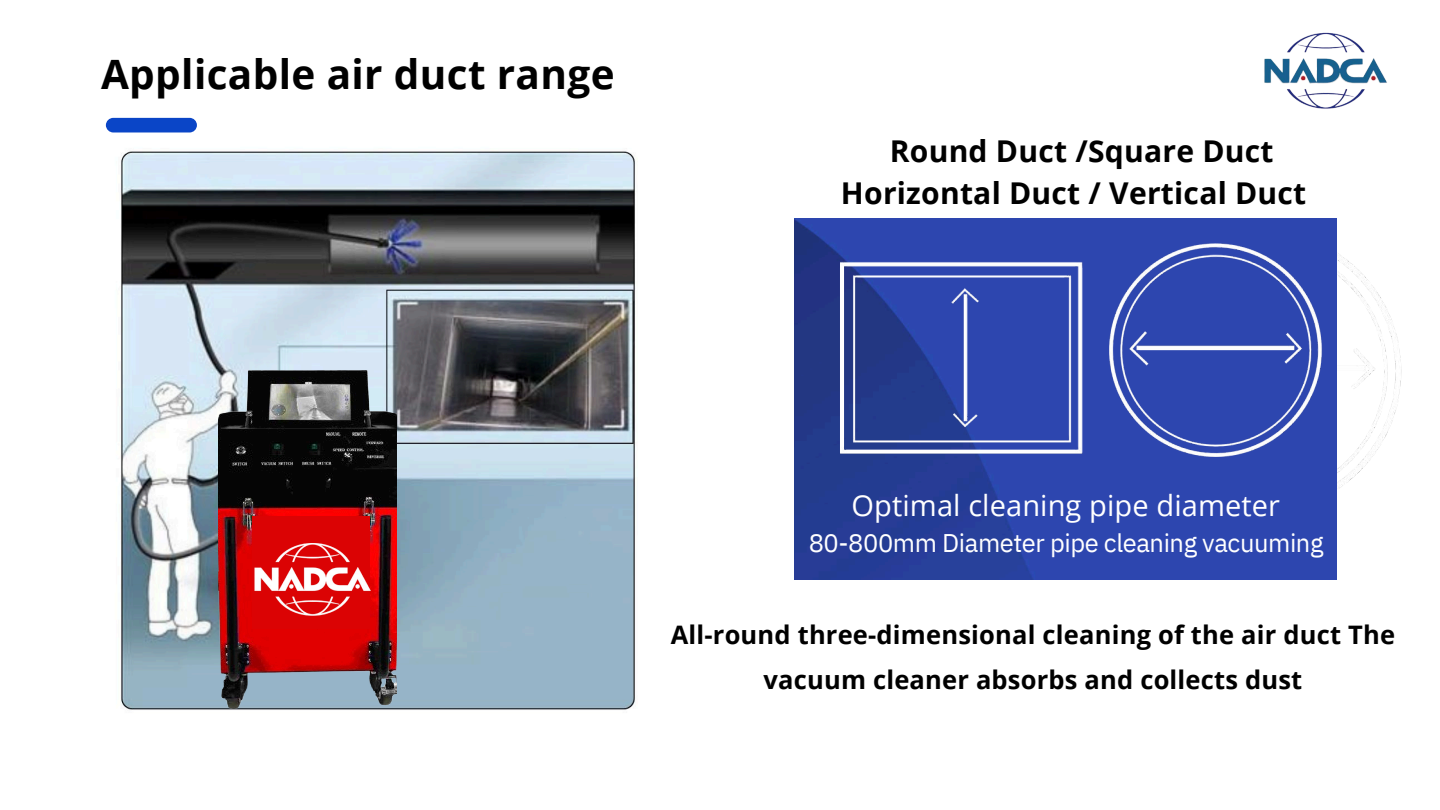
<style>
.page{position:relative;width:1440px;height:810px;background:#fff}
.page>*{position:absolute;margin:0;border:0;box-sizing:border-box;transform-origin:0 0}
.t1{font:700 40.5px "Open Sans";letter-spacing:.01em;color:#000}
.t2{font:700 30px/41.7px "Open Sans";letter-spacing:.01em;color:#000;text-align:center}
.t3{font:28.95px "Open Sans";letter-spacing:.005em;color:#fff}
.t4{font:700 25.5px/45px "Open Sans";letter-spacing:.01em;color:#000;text-align:center}
.t5{font:25.5px "IBM Plex Sans";letter-spacing:-.015em;color:#fff}
</style>
<div class="page">
<img style="left:1337px;top:253px;width:65px;height:236px">
<img style="left:1264px;top:32px;width:123px;height:77px">
<img style="left:795px;top:218px;width:542px;height:361px">
<div style="left:106px;top:118px;width:91px;height:14px;background:#0a45c7;border-radius:7px"></div>
<img style="left:1094px;top:235px;width:243px;height:231px">
<img style="left:825px;top:251px;width:269px;height:215px">
<img style="left:121px;top:151px;width:514px;height:559px">
<img style="left:219px;top:180px;width:177px;height:530px">
<div style="left:252px;top:517px;width:117px;height:112px;background:#db0304"></div>
<img style="left:247px;top:543px;width:131px;height:72px">
<p class="t1" style="left:101px;top:46px;width:515px">Applicable air duct range</p>
<p class="t2" style="left:841px;top:130px;width:467px">Round Duct /Square Duct<br>Horizontal Duct / Vertical Duct</p>
<p class="t3" style="left:852px;top:485px;width:430px">Optimal cleaning pipe diameter</p>
<p class="t5" style="left:809px;top:526px;width:516px">80-800mm Diameter pipe cleaning vacuuming</p>
<p class="t4" style="left:671px;top:612px;width:726px">All-round three-dimensional cleaning of the air duct The vacuum cleaner absorbs and collects dust</p>
</div>
